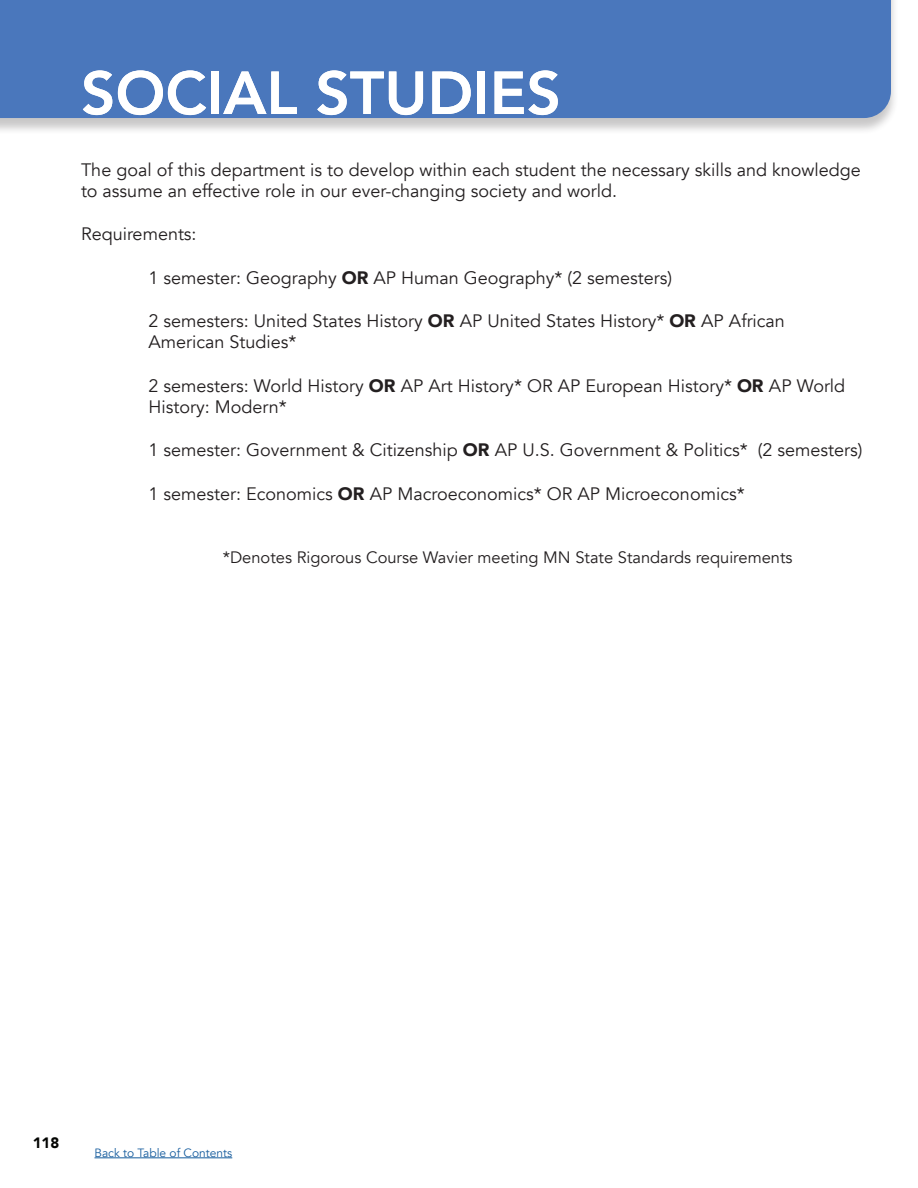
<style>
.page{position:relative;width:918px;height:1188px;background:#fff}
.page>*{position:absolute;margin:0;border:0;box-sizing:border-box;transform-origin:0 0}
.Course_Subject_Header_1{font:800 60px "Avenir";color:#fff}
.Paragraph{font:18px/21.6px "Avenir";color:#231f20}
.Paragraph-2{font:16.5px "Avenir";color:#231f20}
.t1{font:900 15px "Avenir";color:#040503}
.t2{font:12px "Avenir";color:#175d9e}
.s1{font-weight:900}
</style>
<div class="page">
<div style="left:0;top:0;width:899px;height:135px;background:#231f20;opacity:.25"></div>
<div style="left:0;top:0;width:891px;height:118px;background:#4a77bc"></div>
<hr style="left:94px;top:1158px;width:138px;height:1px;background:#175d9e">
<p class="Course_Subject_Header_1" style="left:81px;top:46px;width:481px">SOCIAL STUDIES</p>
<p class="Paragraph" style="left:81px;top:159px;width:781px">The goal of this department is to develop within each student the necessary skills and knowledge to assume an effective role in our ever-changing society and world.</p>
<p class="Paragraph" style="left:81px;top:224px;width:117px">Requirements:</p>
<p class="Paragraph" style="left:148px;top:267px;width:525px">1 semester: Geography <span class="s1">OR</span> AP Human Geography* (2 semesters)</p>
<p class="Paragraph" style="left:148px;top:310px;width:638px">2 semesters: United States History <span class="s1">OR</span> AP United States History* <span class="s1">OR</span> AP African<br>American Studies*</p>
<p class="Paragraph" style="left:148px;top:375px;width:698px">2 semesters: World History <span class="s1">OR</span> AP Art History* OR AP European History* <span class="s1">OR</span> AP World<br>History: Modern*</p>
<p class="Paragraph" style="left:148px;top:440px;width:715px">1 semester: Government &amp; Citizenship <span class="s1">OR</span> AP U.S. Government &amp; Politics* (2 semesters)</p>
<p class="Paragraph" style="left:148px;top:483px;width:598px">1 semester: Economics <span class="s1">OR</span> AP Macroeconomics* OR AP Microeconomics*</p>
<p class="Paragraph-2" style="left:223px;top:547px;width:571px">*Denotes Rigorous Course Wavier meeting MN State Standards requirements</p>
<p class="t1" style="left:33px;top:1129px;width:28px">118</p>
<p class="t2" style="left:94px;top:1146px;width:139px">Back to Table of Contents</p>
</div>
